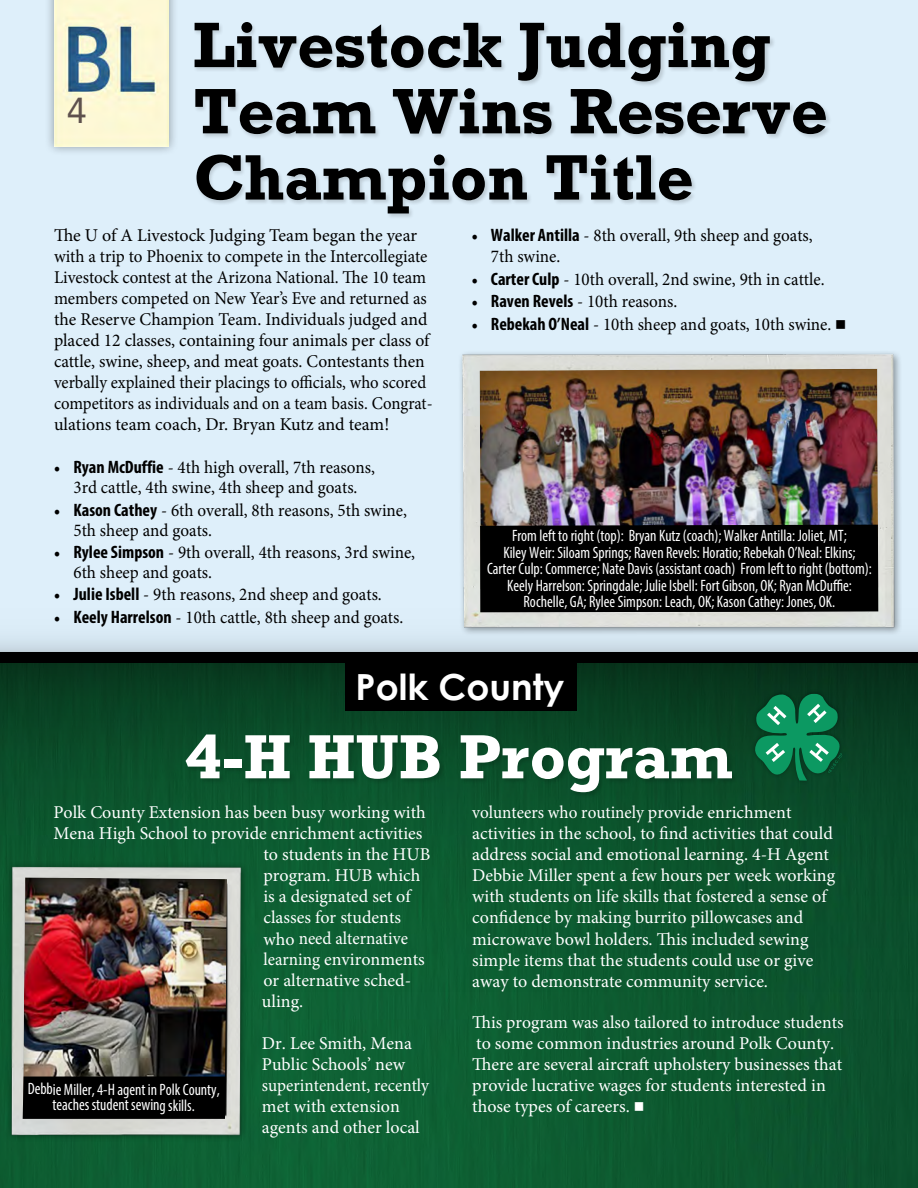
<style>
.page{position:relative;width:918px;height:1188px;background:#fff}
.page>*{position:absolute;margin:0;border:0;box-sizing:border-box;transform-origin:0 0}
.t1{font:700 60.15px/66.3px "Rockwell";color:#000}
.t2{font:700 58.5px "Rockwell";color:#fff}
.t3{font:700 36px "Century Gothic";color:#fff}
.t4{font:36px "Avenir";color:#5e514e}
.t5{font:18px/21px "Minion Pro";color:#fff}
.t6{font:18px/19.8px "Minion Pro";color:#000;scale:.95 1}
.t7{font:18px/21px "Minion Pro";color:#000}
.t8{font:18px/21px "Minion Pro";color:#fff;scale:.95 1}
.t9{font:condensed 16.5px/16.5px "Myriad Pro";color:#fff;text-align:center;scale:.95 1}
.s1{font-family:"Myriad Pro";font-weight:700;font-stretch:condensed}
</style>
<div class="page">
<div style="left:0;top:0;width:918px;height:653px;background:#deeffa"></div>
<div style="left:0;top:653px;width:918px;height:535px;background:#0d5c31"></div>
<svg style="left:0;top:663px;width:918px;height:389px"></svg>
<div style="left:185px;top:735px;width:553px;height:63px;background:#0a4b28"></div>
<div style="left:44px;top:0;width:135px;height:156px;background:#000;opacity:.35"></div>
<img style="left:54px;top:0;width:115px;height:147px">
<svg style="left:0;top:640px;width:918px;height:13px"></svg>
<div style="left:194px;top:22px;width:638px;height:197px;background:#000;opacity:.15"></div>
<div style="left:346px;top:662px;width:231px;height:49px;background:#000"></div>
<div style="left:0;top:653px;width:918px;height:10px;background:#000"></div>
<div style="left:358px;top:672px;width:212px;height:40px;background:#000"></div>
<img style="left:460px;top:352px;width:441px;height:283px">
<img style="left:479px;top:368px;width:401px;height:223px">
<div style="left:480px;top:525px;width:398px;height:87px;background:#000"></div>
<img style="left:0;top:848px;width:255px;height:290px">
<img style="left:22px;top:876px;width:208px;height:240px">
<div style="left:23px;top:1077px;width:203px;height:42px;background:#000"></div>
<div style="left:751px;top:690px;width:95px;height:95px;background:#000;opacity:.35"></div>
<svg style="left:751px;top:694px;width:92px;height:87px;background:#177c52"></svg>
<h1 class="t1" style="left:193px;top:11px;width:636px">Livestock Judging<br>Team Wins Reserve<br>Champion Title</h1>
<p class="t7" style="left:54px;top:225px;width:380px">The U of A Livestock Judging Team began the year with a trip to Phoenix to compete in the Intercollegiate Livestock contest at the Arizona National. The 10 team members competed on New Year’s Eve and returned as the Reserve Champion Team. Individuals judged and placed 12 classes, containing four animals per class of cattle, swine, sheep, and meat goats. Contestants then verbally explained their placings to officials, who scored competitors as individuals and on a team basis. Congrat&shy;ulations team coach, Dr. Bryan Kutz and team!</p>
<p class="t6" style="left:54px;top:458px;width:339px;text-align:center">• <span class="s1">Ryan McDuffie</span> - 4th high overall, 7th reasons,<br>3rd cattle, 4th swine, 4th sheep and goats.</p>
<p class="t6" style="left:73px;top:500px;width:353px;text-indent:-19px">• <span class="s1">Kason Cathey</span> - 6th overall, 8th reasons, 5th swine,<br>5th sheep and goats.</p>
<p class="t6" style="left:73px;top:543px;width:361px;text-indent:-19px">• <span class="s1">Rylee Simpson</span> - 9th overall, 4th reasons, 3rd swine,<br>6th sheep and goats.</p>
<p class="t6" style="left:54px;top:585px;width:347px">• <span class="s1">Julie Isbell</span> - 9th reasons, 2nd sheep and goats.</p>
<p class="t6" style="left:54px;top:607px;width:369px">• <span class="s1">Keely Harrelson</span> - 10th cattle, 8th sheep and goats.</p>
<h3 class="t4" style="left:67px;top:82px;width:22px">4</h3>
<p class="t6" style="left:491px;top:225px;width:340px;line-height:21px;text-indent:-19px">• <span class="s1">Walker Antilla</span> - 8th overall, 9th sheep and goats,<br>7th swine.</p>
<p class="t6" style="left:471px;top:269px;width:373px">• <span class="s1">Carter Culp</span> - 10th overall, 2nd swine, 9th in cattle.</p>
<p class="t6" style="left:471px;top:292px;width:218px">• <span class="s1">Raven Revels</span> - 10th reasons.</p>
<p class="t6" style="left:471px;top:314px;width:396px">• <span class="s1">Rebekah O’Neal</span> - 10th sheep and goats, 10th swine. ■</p>
<p class="t9" style="left:487px;top:527px;width:406px">From left to right (top): Bryan Kutz (coach); Walker Antilla: Joliet, MT;<br>Kiley Weir: Siloam Springs; Raven Revels: Horatio; Rebekah O’Neal: Elkins; Carter Culp: Commerce; Nate Davis (assistant coach) From left to right (bottom):<br>Keely Harrelson: Springdale; Julie Isbell: Fort Gibson, OK; Ryan McDuffie:<br>Rochelle, GA; Rylee Simpson: Leach, OK; Kason Cathey: Jones, OK.</p>
<h3 class="t3" style="left:356px;top:664px;width:210px">Polk County</h3>
<h1 class="t2" style="left:185px;top:719px;width:550px">4-H HUB Program</h1>
<p class="t5" style="left:53px;top:802px;width:374px">Polk County Extension has been busy working with</p>
<p class="t5" style="left:53px;top:823px;width:371px">Mena High School to provide enrichment activities</p>
<p class="t5" style="left:263px;top:844px;width:168px">to students in the HUB</p>
<p class="t5" style="left:263px;top:865px;width:158px">program. HUB which</p>
<p class="t5" style="left:263px;top:886px;width:149px">is a designated set of</p>
<p class="t5" style="left:263px;top:907px;width:139px">classes for students</p>
<p class="t5" style="left:263px;top:928px;width:146px">who need alternative</p>
<p class="t8" style="left:263px;top:949px;width:171px">learning environments</p>
<p class="t5" style="left:263px;top:970px;width:149px">or alternative sched-</p>
<p class="t5" style="left:262px;top:991px;width:43px">uling.</p>
<p class="t5" style="left:262px;top:1033px;width:169px">Dr. Lee Smith, Mena<br>Public Schools’ new superintendent, recently met with extension agents and other local</p>
<p class="t9" style="left:28px;top:1081px;width:204px;line-height:15.8px">Debbie Miller, 4-H agent in Polk County, teaches student sewing skills.</p>
<p class="t8" style="left:472px;top:802px;width:384px">volunteers who routinely provide enrichment activities in the school, to find activities that could address social and emotional learning. 4-H Agent Debbie Miller spent a few hours per week working with students on life skills that fostered a sense of confidence by making burrito pillowcases and microwave bowl holders. This included sewing simple items that the students could use or give away to demonstrate community service.</p>
<p class="t5" style="left:472px;top:1012px;width:373px">This program was also tailored to introduce students to some common industries around Polk County.<br>There are several aircraft upholstery businesses that provide lucrative wages for students interested in those types of careers. ■</p>
</div>
